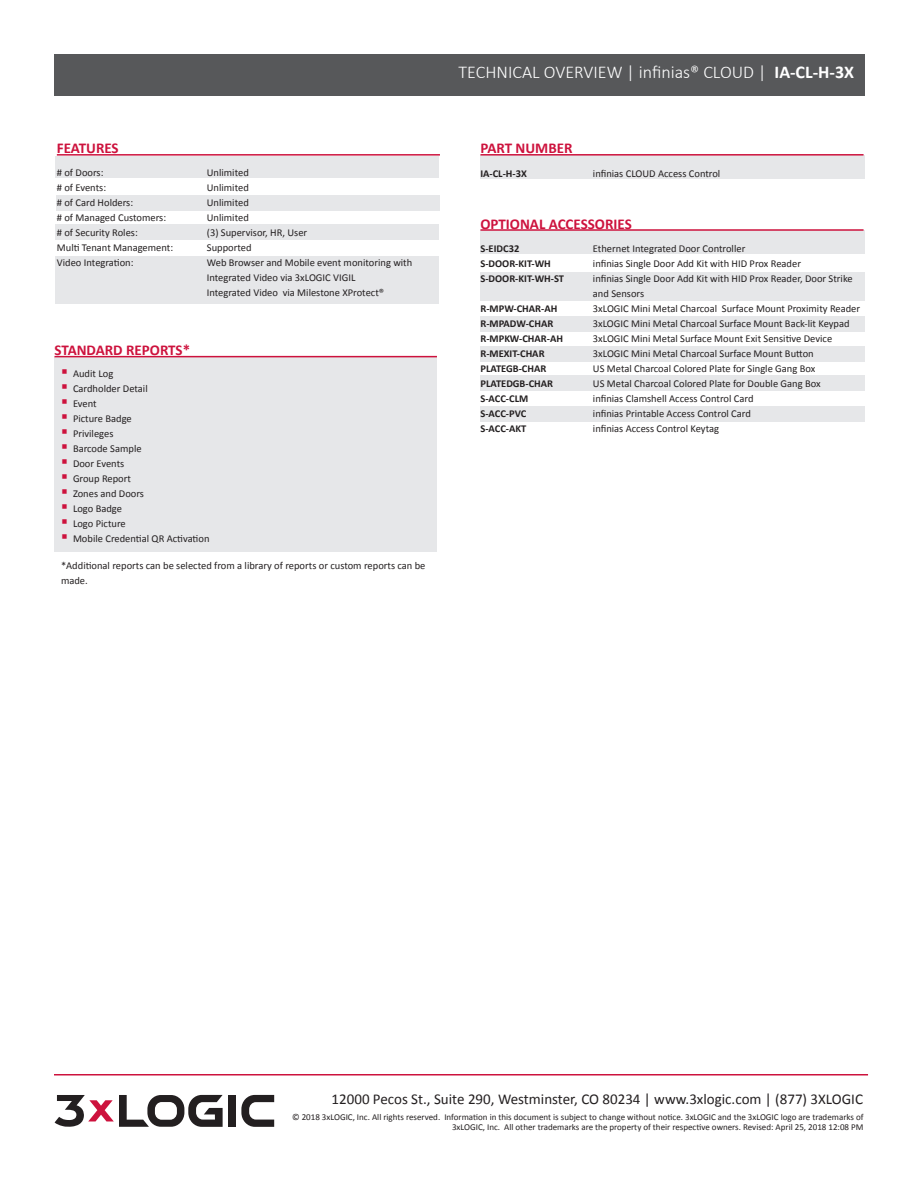
<style>
.page{position:relative;width:918px;height:1188px;background:#fff}
.page>*{position:absolute;margin:0;border:0;box-sizing:border-box;transform-origin:0 0}
.t1{font:300 18px "Calibri";color:#fff}
.t2{font:15px "Calibri";color:#231f20}
.Subtitle{font:700 15px "Calibri";color:#cd123d}
.Spec_Paragraph{font:10.5px/15px "Calibri";color:#231f20}
.Spec_Paragraph-2{font:700 10.5px "Calibri";color:#231f20}
.t3{font:9px/10.8px "Calibri";color:#231f20;text-align:right}
.s1{font-weight:700}
</style>
<div class="page">
<div style="left:55px;top:54px;width:810px;height:42px;background:#57585a"></div>
<hr style="left:54px;top:1074px;width:814px;height:2px;background:#cd123d">
<div style="left:229px;top:1095px;width:7px;height:32px;background:#231f20"></div>
<svg style="left:55px;top:1095px;width:168px;height:32px"></svg>
<svg style="left:241px;top:1095px;width:33px;height:32px"></svg>
<div style="left:54px;top:357px;width:383px;height:195px;background:#e6e7e9"></div>
<div style="left:55px;top:224px;width:383px;height:15px;background:#e6e7e9"></div>
<div style="left:55px;top:256px;width:383px;height:47px;background:#e6e7e9"></div>
<div style="left:55px;top:156px;width:383px;height:22px;background:#e6e7e9"></div>
<div style="left:480px;top:155px;width:385px;height:24px;background:#e6e7e9"></div>
<div style="left:480px;top:230px;width:385px;height:24px;background:#e6e7e9"></div>
<div style="left:480px;top:273px;width:385px;height:28px;background:#e6e7e9"></div>
<div style="left:480px;top:316px;width:385px;height:15px;background:#e6e7e9"></div>
<div style="left:480px;top:346px;width:385px;height:16px;background:#e6e7e9"></div>
<div style="left:480px;top:376px;width:385px;height:15px;background:#e6e7e9"></div>
<div style="left:480px;top:407px;width:385px;height:15px;background:#e6e7e9"></div>
<hr style="left:480px;top:154px;width:384px;height:2px;background:#cd123d">
<hr style="left:480px;top:229px;width:384px;height:2px;background:#cd123d">
<hr style="left:54px;top:356px;width:383px;height:1px;background:#cd123d">
<div style="left:56px;top:196px;width:384px;height:15px;background:#e6e7e9"></div>
<hr style="left:57px;top:154px;width:383px;height:2px;background:#cd123d">
<p class="Subtitle" style="left:57px;top:139px;width:63px">FEATURES</p>
<p class="Spec_Paragraph" style="left:57px;top:165px;width:48px"># of Doors:</p>
<p class="Spec_Paragraph" style="left:207px;top:165px;width:44px">Unlimited</p>
<p class="Spec_Paragraph" style="left:57px;top:180px;width:51px"># of Events:</p>
<p class="Spec_Paragraph" style="left:207px;top:180px;width:44px">Unlimited</p>
<p class="Spec_Paragraph" style="left:57px;top:195px;width:78px"># of Card Holders:</p>
<p class="Spec_Paragraph" style="left:207px;top:195px;width:44px">Unlimited</p>
<p class="Spec_Paragraph" style="left:57px;top:210px;width:111px"># of Managed Customers:</p>
<p class="Spec_Paragraph" style="left:207px;top:210px;width:44px">Unlimited</p>
<p class="Spec_Paragraph" style="left:57px;top:225px;width:83px"># of Security Roles:</p>
<p class="Spec_Paragraph" style="left:207px;top:225px;width:102px">(3) Supervisor, HR, User</p>
<p class="Spec_Paragraph" style="left:57px;top:240px;width:118px">Multi Tenant Management:</p>
<p class="Spec_Paragraph" style="left:207px;top:240px;width:46px">Supported</p>
<p class="Spec_Paragraph" style="left:57px;top:255px;width:78px">Video Integration:</p>
<p class="Spec_Paragraph" style="left:207px;top:255px;width:207px">Web Browser and Mobile event monitoring with<br>Integrated Video via 3xLOGIC VIGIL</p>
<p class="Spec_Paragraph" style="left:207px;top:285px;width:179px">Integrated Video via Milestone XProtect®</p>
<p class="Subtitle" style="left:54px;top:341px;width:137px">STANDARD REPORTS*</p>
<p class="Spec_Paragraph" style="left:73px;top:366px;width:42px">Audit Log</p>
<p class="Spec_Paragraph" style="left:73px;top:381px;width:76px">Cardholder Detail</p>
<p class="Spec_Paragraph" style="left:73px;top:396px;width:25px">Event</p>
<p class="Spec_Paragraph" style="left:73px;top:411px;width:60px">Picture Badge</p>
<p class="Spec_Paragraph" style="left:73px;top:426px;width:42px">Privileges</p>
<p class="Spec_Paragraph" style="left:73px;top:441px;width:70px">Barcode Sample</p>
<p class="Spec_Paragraph" style="left:73px;top:456px;width:53px">Door Events</p>
<p class="Spec_Paragraph" style="left:73px;top:471px;width:60px">Group Report</p>
<p class="Spec_Paragraph" style="left:73px;top:486px;width:73px">Zones and Doors</p>
<p class="Spec_Paragraph" style="left:73px;top:501px;width:51px">Logo Badge</p>
<p class="Spec_Paragraph" style="left:73px;top:516px;width:54px">Logo Picture</p>
<p class="Spec_Paragraph" style="left:73px;top:531px;width:138px">Mobile Credential QR Activation</p>
<p class="Spec_Paragraph" style="left:61px;top:558px;width:366px">*Additional reports can be selected from a library of reports or custom reports can be made.</p>
<h1 class="t1" style="left:458px;top:61px;width:397px">TECHNICAL OVERVIEW | infinias® CLOUD | <span class="s1">IA-CL-H-3X</span></h1>
<p class="Subtitle" style="left:480px;top:139px;width:94px">PART NUMBER</p>
<p class="Spec_Paragraph-2" style="left:480px;top:167px;width:48px">IA-CL-H-3X</p>
<p class="Spec_Paragraph" style="left:593px;top:166px;width:129px">infinias CLOUD Access Control</p>
<p class="Subtitle" style="left:480px;top:214px;width:153px">OPTIONAL ACCESSORIES</p>
<p class="Spec_Paragraph-2" style="left:480px;top:242px;width:40px">S-EIDC32</p>
<p class="Spec_Paragraph" style="left:593px;top:241px;width:154px">Ethernet Integrated Door Controller</p>
<p class="Spec_Paragraph-2" style="left:480px;top:257px;width:72px">S-DOOR-KIT-WH</p>
<p class="Spec_Paragraph" style="left:593px;top:256px;width:210px">infinias Single Door Add Kit with HID Prox Reader</p>
<p class="Spec_Paragraph-2" style="left:480px;top:272px;width:85px">S-DOOR-KIT-WH-ST</p>
<p class="Spec_Paragraph" style="left:593px;top:271px;width:261px">infinias Single Door Add Kit with HID Prox Reader, Door Strike and Sensors</p>
<p class="Spec_Paragraph-2" style="left:480px;top:302px;width:78px">R-MPW-CHAR-AH</p>
<p class="Spec_Paragraph" style="left:593px;top:301px;width:269px">3xLOGIC Mini Metal Charcoal Surface Mount Proximity Reader</p>
<p class="Spec_Paragraph-2" style="left:480px;top:317px;width:74px">R-MPADW-CHAR</p>
<p class="Spec_Paragraph" style="left:593px;top:316px;width:258px">3xLOGIC Mini Metal Charcoal Surface Mount Back-lit Keypad</p>
<p class="Spec_Paragraph-2" style="left:480px;top:332px;width:84px">R-MPKW-CHAR-AH</p>
<p class="Spec_Paragraph" style="left:593px;top:331px;width:241px">3xLOGIC Mini Metal Surface Mount Exit Sensitive Device</p>
<p class="Spec_Paragraph-2" style="left:480px;top:347px;width:66px">R-MEXIT-CHAR</p>
<p class="Spec_Paragraph" style="left:593px;top:346px;width:222px">3xLOGIC Mini Metal Charcoal Surface Mount Button</p>
<p class="Spec_Paragraph-2" style="left:480px;top:362px;width:67px">PLATEGB-CHAR</p>
<p class="Spec_Paragraph" style="left:593px;top:361px;width:224px">US Metal Charcoal Colored Plate for Single Gang Box</p>
<p class="Spec_Paragraph-2" style="left:480px;top:377px;width:74px">PLATEDGB-CHAR</p>
<p class="Spec_Paragraph" style="left:593px;top:376px;width:229px">US Metal Charcoal Colored Plate for Double Gang Box</p>
<p class="Spec_Paragraph-2" style="left:480px;top:392px;width:49px">S-ACC-CLM</p>
<p class="Spec_Paragraph" style="left:593px;top:391px;width:162px">infinias Clamshell Access Control Card</p>
<p class="Spec_Paragraph-2" style="left:480px;top:407px;width:47px">S-ACC-PVC</p>
<p class="Spec_Paragraph" style="left:593px;top:406px;width:160px">infinias Printable Access Control Card</p>
<p class="Spec_Paragraph-2" style="left:480px;top:422px;width:48px">S-ACC-AKT</p>
<p class="Spec_Paragraph" style="left:593px;top:421px;width:128px">infinias Access Control Keytag</p>
<h2 class="t2" style="left:332px;top:1090px;width:533px">12000 Pecos St., Suite 290, Westminster, CO 80234 | www.3xlogic.com | (877) 3XLOGIC</h2>
<p class="t3" style="left:292px;top:1111px;width:573px">© 2018 3xLOGIC, Inc. All rights reserved. Information in this document is subject to change without notice. 3xLOGIC and the 3xLOGIC logo are trademarks of<br>3xLOGIC, Inc. All other trademarks are the property of their respective owners. Revised: April 25, 2018 12:08 PM</p>
</div>
